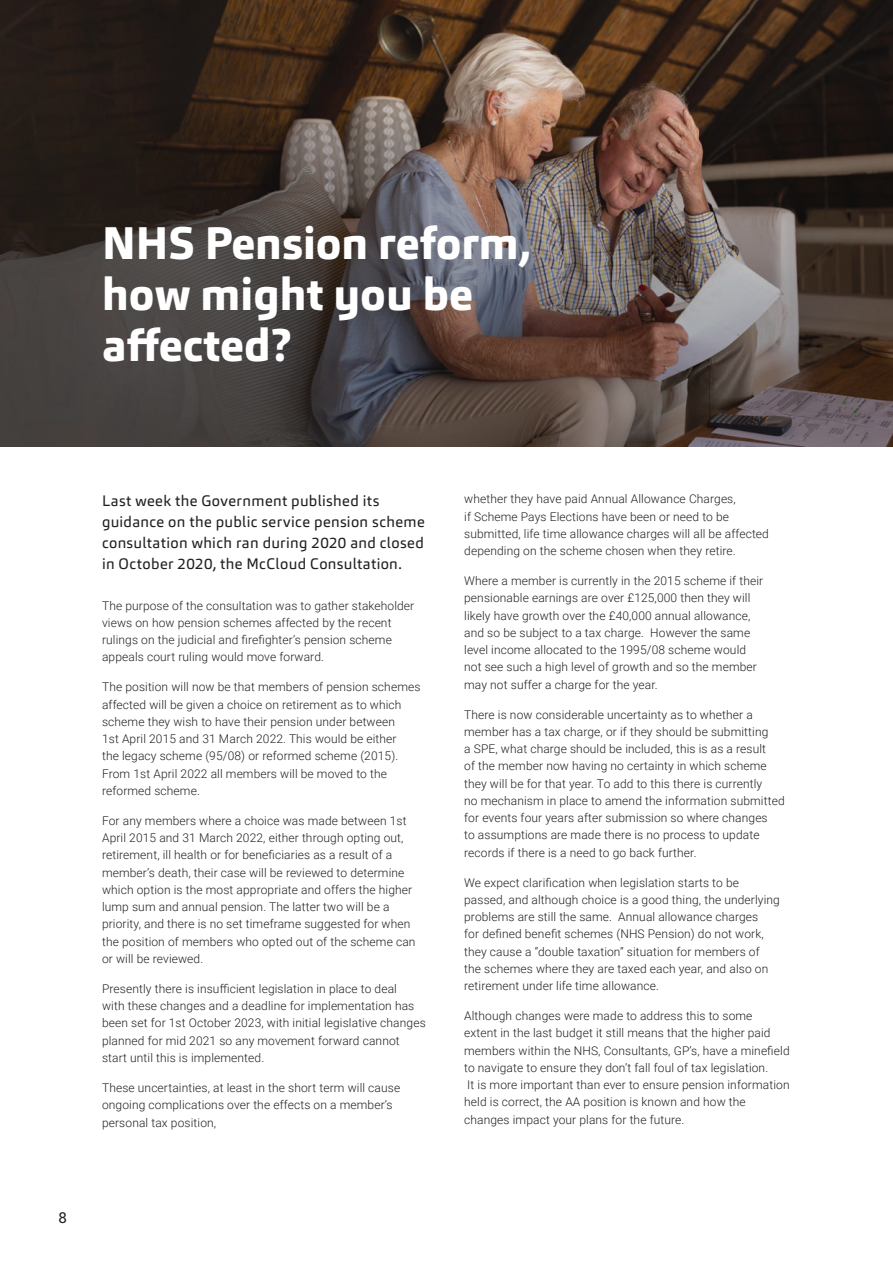
<style>
.page{position:relative;width:893px;height:1263px;background:#fff}
.page>*{position:absolute;margin:0;border:0;box-sizing:border-box;transform-origin:0 0}
.t1{font:800 45px/51px "Carnac";color:#fff}
.t2{font:15px/21px "Carnac";letter-spacing:.02em;color:#231f20}
.t3{font:15px "Roboto";color:#231f20}
.BODY_COPY{font:300 12px/17.2px "Roboto";letter-spacing:.01em;color:#231f20}
</style>
<div class="page">
<img style="left:0;top:0;width:893px;height:102px">
<img style="left:0;top:102px;width:893px;height:344px">
<p class="t1" style="left:102px;top:218px;width:430px">NHS Pension reform, how might you be affected?</p>
<p class="t3" style="left:59px;top:1207px;width:10px">8</p>
<p class="t2" style="left:102px;top:490px;width:324px">Last week the Government published its guidance on the public service pension scheme consultation which ran during 2020 and closed in October 2020, the McCloud Consultation.</p>
<p class="BODY_COPY" style="left:464px;top:490px;width:306px">whether they have paid Annual Allowance Charges,<br>if Scheme Pays Elections have been or need to be submitted, life time allowance charges will all be affected depending on the scheme chosen when they retire.</p>
<p class="BODY_COPY" style="left:464px;top:572px;width:301px">Where a member is currently in the 2015 scheme if their pensionable earnings are over £125,000 then they will likely have growth over the £40,000 annual allowance, and so be subject to a tax charge. However the same level income allocated to the 1995/08 scheme would not see such a high level of growth and so the member may not suffer a charge for the year.</p>
<p class="BODY_COPY" style="left:464px;top:705px;width:322px">There is now considerable uncertainty as to whether a member has a tax charge, or if they should be submitting<br>a SPE, what charge should be included, this is as a result<br>of the member now having no certainty in which scheme they will be for that year. To add to this there is currently<br>no mechanism in place to amend the information submitted for events four years after submission so where changes<br>to assumptions are made there is no process to update records if there is a need to go back further.</p>
<p class="BODY_COPY" style="left:464px;top:873px;width:317px">We expect clarification when legislation starts to be passed, and although choice is a good thing, the underlying problems are still the same. Annual allowance charges<br>for defined benefit schemes (NHS Pension) do not work, they cause a “double taxation” situation for members of<br>the schemes where they are taxed each year, and also on retirement under life time allowance.</p>
<p class="BODY_COPY" style="left:464px;top:1007px;width:327px">Although changes were made to address this to some<br>extent in the last budget it still means that the higher paid members within the NHS, Consultants, GP’s, have a minefield to navigate to ensure they don’t fall foul of tax legislation.<br>It is more important than ever to ensure pension information held is correct, the AA position is known and how the changes impact your plans for the future.</p>
<p class="BODY_COPY" style="left:102px;top:596px;width:314px">The purpose of the consultation was to gather stakeholder views on how pension schemes affected by the recent rulings on the judicial and firefighter’s pension scheme appeals court ruling would move forward.</p>
<p class="BODY_COPY" style="left:102px;top:678px;width:320px">The position will now be that members of pension schemes affected will be given a choice on retirement as to which scheme they wish to have their pension under between<br>1st April 2015 and 31 March 2022. This would be either<br>the legacy scheme (95/08) or reformed scheme (2015).<br>From 1st April 2022 all members will be moved to the reformed scheme.</p>
<p class="BODY_COPY" style="left:102px;top:812px;width:315px">For any members where a choice was made between 1st April 2015 and 31 March 2022, either through opting out, retirement, ill health or for beneficiaries as a result of a member’s death, their case will be reviewed to determine which option is the most appropriate and offers the higher lump sum and annual pension. The latter two will be a priority, and there is no set timeframe suggested for when the position of members who opted out of the scheme can or will be reviewed.</p>
<p class="BODY_COPY" style="left:102px;top:980px;width:325px">Presently there is insufficient legislation in place to deal<br>with these changes and a deadline for implementation has been set for 1st October 2023, with initial legislative changes planned for mid 2021 so any movement forward cannot start until this is implemented.</p>
<p class="BODY_COPY" style="left:102px;top:1078px;width:300px;line-height:17.7px">These uncertainties, at least in the short term will cause ongoing complications over the effects on a member’s personal tax position,</p>
</div>
